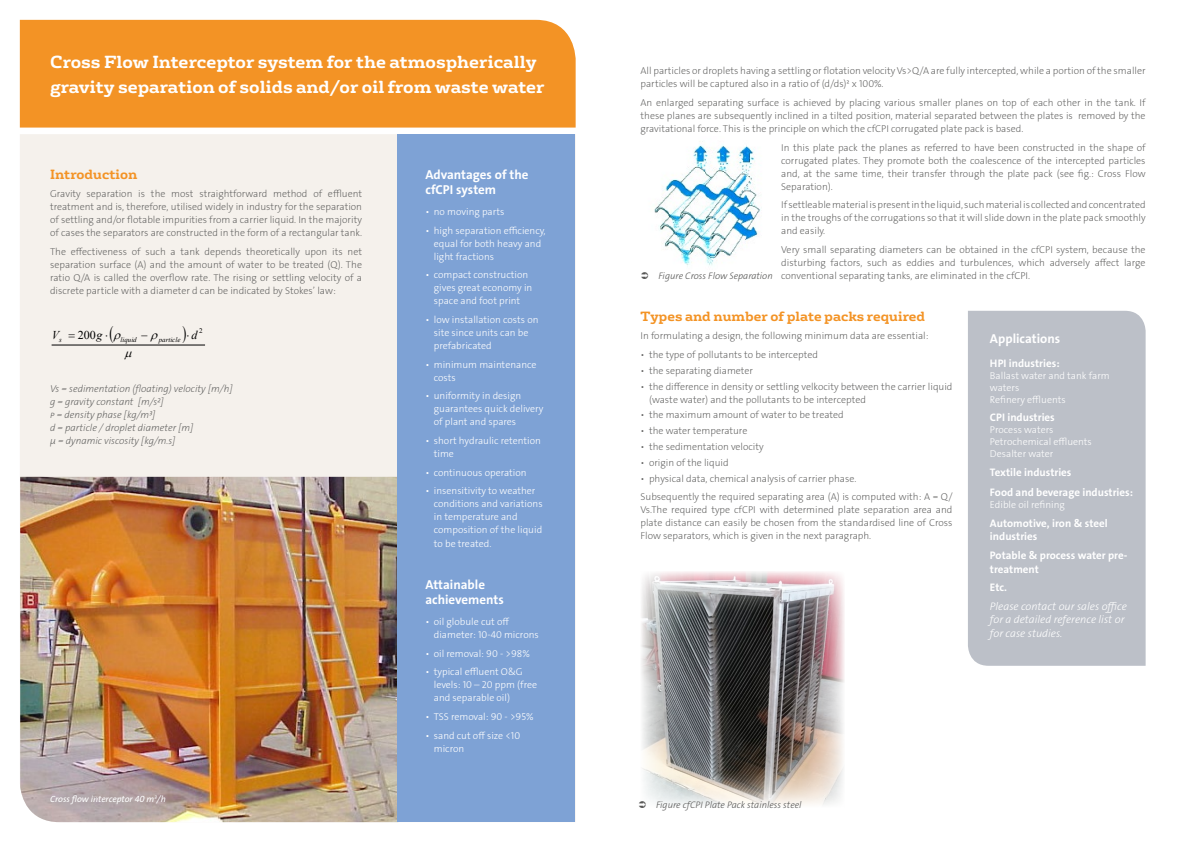
<style>
.page{position:relative;width:1191px;height:842px;background:#fff}
.page>*{position:absolute;margin:0;border:0;box-sizing:border-box;transform-origin:0 0}
.t1{font:700 17px/25px "FS Rufus";color:#fff}
.t2{font:13px/15px "The Sans Veolia W7 Bld";color:#fff}
.t3{font:700 13px "FS Rufus";color:#f39325}
.t4{font:italic 12px "Times New Roman";color:#000}
.t5{font:11px/13.2px "The Sans Veolia W7 Bld";color:#fff}
.t6{font:11px/13.2px "The Sans Veolia W3 Lig It";color:#fff}
.t7{font:10px/13px "The Sans Veolia W2 Ex Lig";color:#575756;text-align:justify}
.t8{font:10px/13px "The Sans Veolia W3 Lig";color:#fff}
.t9{font:10px/13px "The Sans Veolia W2 Ex Lig It";color:#575756}
.t10{font:9.5px "The Sans Veolia W3 Lig It";color:#575756}
.t11{font:9px "The Sans Veolia W5 Pla It";color:#fff}
.t12{font:italic 7px "Times New Roman";color:#000}
.t13{font:7px "Times New Roman";color:#000}
.s1{font-family:"The Sans Veolia W3 Lig It";font-size:9.5px}
</style>
<div class="page">
<div style="left:20px;top:134px;width:377px;height:343px;background:#f5f1ec"></div>
<img style="left:20px;top:477px;width:377px;height:345px">
<div style="left:20px;top:20px;width:555px;height:108px;background:#f39325"></div>
<hr style="left:52px;top:345px;width:152px;height:1px;background:#000">
<div style="left:397px;top:134px;width:178px;height:688px;background:#7ea2d5"></div>
<img style="left:641px;top:571px;width:203px;height:235px">
<div style="left:968px;top:311px;width:177px;height:355px;background:#bcc0c8"></div>
<img style="left:654px;top:141px;width:107px;height:125px">
<svg style="left:183px;top:325px;width:3px;height:18px"></svg>
<svg style="left:124px;top:352px;width:9px;height:8px"></svg>
<svg style="left:110px;top:325px;width:11px;height:18px"></svg>
<svg style="left:150px;top:333px;width:8px;height:8px"></svg>
<svg style="left:69px;top:334px;width:6px;height:3px"></svg>
<svg style="left:641px;top:801px;width:4px;height:5px"></svg>
<h1 class="t1" style="left:50px;top:48px;width:496px">Cross Flow Interceptor system for the atmospherically gravity separation of solids and/or oil from waste water</h1>
<h2 class="t3" style="left:50px;top:163px;width:89px">Introduction</h2>
<p class="t7" style="left:50px;top:187px;width:313px">Gravity separation is the most straightforward method of effluent treatment and is, therefore, utilised widely in industry for the separation of settling and/or flotable impurities from a carrier liquid. In the majority of cases the separators are constructed in the form of a rectangular tank.</p>
<p class="t7" style="left:50px;top:245px;width:313px">The effectiveness of such a tank depends theoretically upon its net separation surface (A) and the amount of water to be treated (Q). The ratio Q/A is called the overflow rate. The rising or settling velocity of a discrete particle with a diameter d can be indicated by Stokes’ law:</p>
<p class="t13" style="left:199px;top:326px;width:5px">2</p>
<p class="t4" style="left:52px;top:327px;width:12px">V<sub>s</sub></p>
<p class="t12" style="left:78px;top:335px;width:121px"><sup>200</sup><sup>g</sup> ⋅ liquid − particle ⋅ <sup>d</sup></p>
<p class="t9" style="left:50px;top:382px;width:184px">Vs = sedimentation (floating) velocity [m/h] g = gravity constant [m/s⁲]<br>P = density phase [kg/m⁳]<br>d = particle / droplet diameter [m]<br>µ = dynamic viscosity [kg/m.s]</p>
<p class="t11" style="left:50px;top:793px;width:117px">Cross flow interceptor 40 m<sup>3</sup>/h</p>
<h2 class="t2" style="left:425px;top:167px;width:105px">Advantages of the cfCPI system</h2>
<p class="t8" style="left:425px;top:205px;width:81px">• no moving parts</p>
<p class="t8" style="left:434px;top:224px;width:113px;text-indent:-8px">• high separation efficiency, equal for both heavy and light fractions</p>
<p class="t8" style="left:434px;top:269px;width:100px;text-indent:-8px">• compact construction gives great economy in space and foot print</p>
<p class="t8" style="left:434px;top:313px;width:106px;text-indent:-8px">• low installation costs on site since units can be prefabricated</p>
<p class="t8" style="left:434px;top:358px;width:104px;text-indent:-8px">• minimum maintenance costs</p>
<p class="t8" style="left:434px;top:390px;width:111px;text-indent:-8px">• uniformity in design guarantees quick delivery of plant and spares</p>
<p class="t8" style="left:434px;top:434px;width:109px;text-indent:-8px">• short hydraulic retention time</p>
<p class="t8" style="left:425px;top:466px;width:103px">• continuous operation</p>
<p class="t8" style="left:434px;top:485px;width:110px;text-indent:-8px">• insensitivity to weather conditions and variations in temperature and composition of the liquid</p>
<p class="t8" style="left:434px;top:538px;width:59px">to be treated.</p>
<h2 class="t2" style="left:425px;top:577px;width:80px">Attainable achievements</h2>
<p class="t8" style="left:434px;top:615px;width:106px;text-indent:-8px">• oil globule cut off diameter: 10-40 microns</p>
<p class="t8" style="left:425px;top:647px;width:106px">• oil removal: 90 - &gt;98%</p>
<p class="t8" style="left:434px;top:666px;width:105px;text-indent:-8px">• typical effluent O&amp;G levels: 10 – 20 ppm (free and separable oil)</p>
<p class="t8" style="left:425px;top:710px;width:110px">• TSS removal: 90 - &gt;95%</p>
<p class="t8" style="left:434px;top:729px;width:88px;text-indent:-8px">• sand cut off size &lt;10 micron</p>
<p class="t7" style="left:640px;top:64px;width:506px">All particles or droplets having a settling or flotation velocity Vs&gt;Q/A are fully intercepted, while a portion of the smaller particles will be captured also in a ratio of (d/ds)² x 100%.</p>
<p class="t7" style="left:640px;top:96px;width:506px">An enlarged separating surface is achieved by placing various smaller planes on top of each other in the tank. If these planes are subsequently inclined in a tilted position, material separated between the plates is removed by the gravitational force. This is the principle on which the cfCPI corrugated plate pack is based.</p>
<p class="t7" style="left:781px;top:141px;width:366px">In this plate pack the planes as referred to have been constructed in the shape of corrugated plates. They promote both the coalescence of the intercepted particles and, at the same time, their transfer through the plate pack (see fig.: Cross Flow Separation).</p>
<p class="t7" style="left:781px;top:198px;width:366px">If settleable material is present in the liquid, such material is collected and concentrated in the troughs of the corrugations so that it will slide down in the plate pack smoothly and easily.</p>
<p class="t7" style="left:781px;top:243px;width:366px">Very small separating diameters can be obtained in the cfCPI system, because the</p>
<p class="t7" style="left:781px;top:256px;width:366px">disturbing factors, such as eddies and turbulences, which adversely affect large</p>
<p class="t7" style="left:658px;top:269px;width:373px"><span class="s1">Figure Cross Flow Separation</span> conventional separating tanks, are eliminated in the cfCPI.</p>
<h2 class="t3" style="left:640px;top:305px;width:286px">Types and number of plate packs required</h2>
<p class="t7" style="left:640px;top:329px;width:289px">In formulating a design, the following minimum data are essential:</p>
<p class="t7" style="left:640px;top:348px;width:179px">• the type of pollutants to be intercepted</p>
<p class="t7" style="left:640px;top:364px;width:114px">• the separating diameter</p>
<p class="t7" style="left:649px;top:380px;width:305px;text-indent:-8px">• the difference in density or settling velkocity between the carrier liquid (waste water) and the pollutants to be intercepted</p>
<p class="t7" style="left:640px;top:408px;width:205px">• the maximum amount of water to be treated</p>
<p class="t7" style="left:640px;top:424px;width:108px">• the water temperature</p>
<p class="t7" style="left:640px;top:440px;width:125px">• the sedimentation velocity</p>
<p class="t7" style="left:640px;top:456px;width:90px">• origin of the liquid</p>
<p class="t7" style="left:640px;top:469px;width:313px;line-height:18.7px">• physical data, chemical analysis of carrier phase.<br>Subsequently the required separating area (A) is computed with: A = Q/</p>
<p class="t7" style="left:640px;top:503px;width:313px">Vs.The required type cfCPI with determined plate separation area and plate distance can easily be chosen from the standardised line of Cross Flow separators, which is given in the next paragraph.</p>
<h2 class="t2" style="left:990px;top:331px;width:72px">Applications</h2>
<p class="t5" style="left:990px;top:356px;width:71px">HPI industries:</p>
<p class="t8" style="left:990px;top:369px;width:121px;line-height:12px">Ballast water and tank farm waters<br>Refinery effluents</p>
<p class="t5" style="left:990px;top:411px;width:66px">CPI industries</p>
<p class="t8" style="left:990px;top:424px;width:103px;line-height:12px">Process waters<br>Petrochemical effluents<br>Desalter water</p>
<p class="t5" style="left:990px;top:463px;width:145px;line-height:20.1px">Textile industries<br>Food and beverage industries:</p>
<p class="t8" style="left:990px;top:499px;width:76px">Edible oil refining</p>
<p class="t5" style="left:990px;top:517px;width:119px">Automotive, iron &amp; steel industries</p>
<p class="t5" style="left:990px;top:549px;width:139px">Potable &amp; process water pre&shy;treatment</p>
<p class="t5" style="left:990px;top:581px;width:19px">Etc.</p>
<p class="t6" style="left:990px;top:600px;width:138px">Please contact our sales office for a detailed reference list or for case studies.</p>
<p class="t10" style="left:656px;top:798px;width:147px">Figure cfCPI Plate Pack stainless steel</p>
</div>
